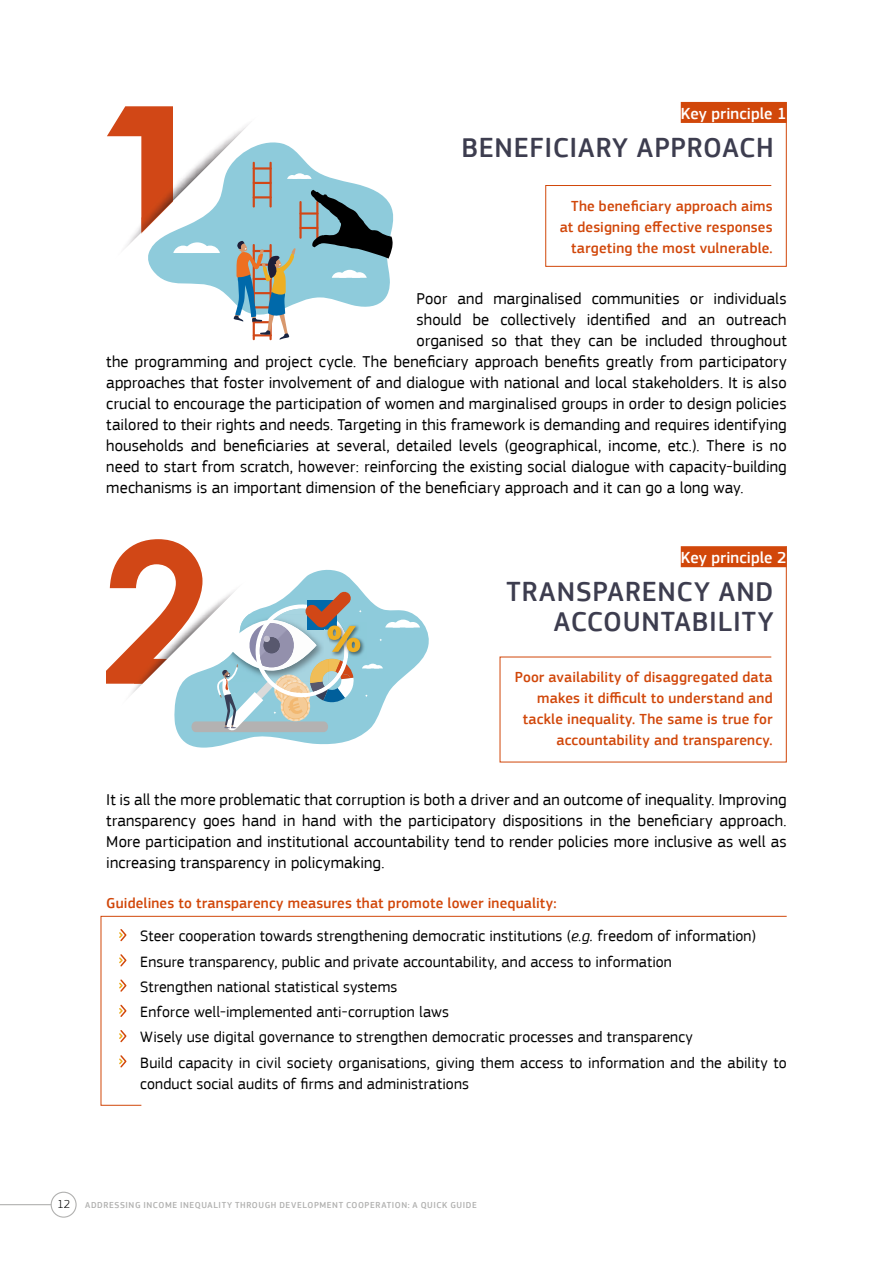
<style>
.page{position:relative;width:893px;height:1263px;background:#fff}
.page>*{position:absolute;margin:0;border:0;box-sizing:border-box;transform-origin:0 0}
.title3{font:500 28.5px/30px "EC Square Sans Pro";letter-spacing:.025em;color:#3d3d4f;text-align:right}
.t1{font:16.5px/21px "EC Square Sans Pro";letter-spacing:.005em;color:#000;text-align:justify}
.key_principle{font:500 16.5px "EC Square Sans Pro";letter-spacing:.005em;color:#fff}
.Bullets_points{font:15.75px/21px "EC Square Sans Pro";letter-spacing:.01em;color:#000}
.sub_title_3{font:500 15px/21px "EC Square Sans Pro";letter-spacing:.01em;color:#d1470a;text-align:right}
.title_4{font:500 15px "EC Square Sans Pro";letter-spacing:.01em;color:#d1470a}
.t2{font:500 9px "EC Square Sans Pro";letter-spacing:.065em;color:#b1b1b0}
.s1{font-style:italic}
.s2{font-weight:300;font-size:12px;color:#000}
</style>
<div class="page">
<hr style="left:0;top:1204px;width:64px;height:1px;background:#b1b1b0">
<div style="left:51px;top:1192px;width:25px;height:25px;background:#fff;border-radius:50%"></div>
<div style="left:51px;top:1192px;width:26px;height:26px;border:1px solid #b1b1b0;border-radius:50%"></div>
<svg style="left:545px;top:101px;width:242px;height:166px"></svg>
<svg style="left:499px;top:546px;width:288px;height:217px"></svg>
<div style="left:681px;top:546px;width:106px;height:21px;background:#d1470a"></div>
<svg style="left:177px;top:619px;width:252px;height:129px"></svg>
<svg style="left:106px;top:539px;width:314px;height:193px"></svg>
<svg style="left:100px;top:915px;width:687px;height:191px"></svg>
<svg style="left:107px;top:106px;width:287px;height:234px"></svg>
<p class="key_principle" style="left:681px;top:104px;width:107px">Key principle 1</p>
<p class="title3" style="left:461px;top:133px;width:314px">BENEFICIARY APPROACH</p>
<p class="sub_title_3" style="left:560px;top:196px;width:214px">The beneficiary approach aims at designing effective responses targeting the most vulnerable.</p>
<p class="t1" style="left:417px;top:288px;width:372px">Poor and marginalised communities or individuals</p>
<p class="t1" style="left:417px;top:309px;width:372px">should be collectively identified and an outreach</p>
<p class="t1" style="left:417px;top:330px;width:372px">organised so that they can be included throughout</p>
<p class="t1" style="left:106px;top:351px;width:682px">the programming and project cycle. The beneficiary approach benefits greatly from participatory</p>
<p class="t1" style="left:106px;top:372px;width:682px">approaches that foster involvement of and dialogue with national and local stakeholders. It is also</p>
<p class="t1" style="left:106px;top:393px;width:682px">crucial to encourage the participation of women and marginalised groups in order to design policies</p>
<p class="t1" style="left:106px;top:414px;width:682px">tailored to their rights and needs. Targeting in this framework is demanding and requires identifying</p>
<p class="t1" style="left:106px;top:435px;width:682px">households and beneficiaries at several, detailed levels (geographical, income, etc.). There is no</p>
<p class="t1" style="left:106px;top:456px;width:682px">need to start from scratch, however: reinforcing the existing social dialogue with capacity-building</p>
<p class="t1" style="left:106px;top:477px;width:639px">mechanisms is an important dimension of the beneficiary approach and it can go a long way.</p>
<p class="key_principle" style="left:681px;top:548px;width:107px">Key principle 2</p>
<p class="title3" style="left:506px;top:578px;width:269px">TRANSPARENCY AND<br>ACCOUNTABILITY</p>
<p class="sub_title_3" style="left:515px;top:667px;width:259px">Poor availability of disaggregated data makes it difficult to understand and tackle inequality. The same is true for accountability and transparency.</p>
<p class="t1" style="left:106px;top:790px;width:682px">It is all the more problematic that corruption is both a driver and an outcome of inequality. Improving transparency goes hand in hand with the participatory dispositions in the beneficiary approach.<br>More participation and institutional accountability tend to render policies more inclusive as well as increasing transparency in policymaking.</p>
<p class="title_4" style="left:106px;top:894px;width:452px">Guidelines to transparency measures that promote lower inequality:</p>
<p class="Bullets_points" style="left:140px;top:926px;width:617px">Steer cooperation towards strengthening democratic institutions (<span class="s1">e.g.</span> freedom of information)</p>
<p class="Bullets_points" style="left:140px;top:951px;width:533px">Ensure transparency, public and private accountability, and access to information</p>
<p class="Bullets_points" style="left:140px;top:976px;width:259px">Strengthen national statistical systems</p>
<p class="Bullets_points" style="left:140px;top:1001px;width:310px">Enforce well-implemented anti-corruption laws</p>
<p class="Bullets_points" style="left:140px;top:1027px;width:554px">Wisely use digital governance to strengthen democratic processes and transparency</p>
<p class="Bullets_points" style="left:140px;top:1052px;width:648px">Build capacity in civil society organisations, giving them access to information and the ability to conduct social audits of firms and administrations</p>
<p class="t2" style="left:57px;top:1200px;width:421px"><span class="s2">12</span> ADDRESSING INCOME INEQUALITY THROUGH DEVELOPMENT COOPERATION: A QUICK GUIDE</p>
</div>
